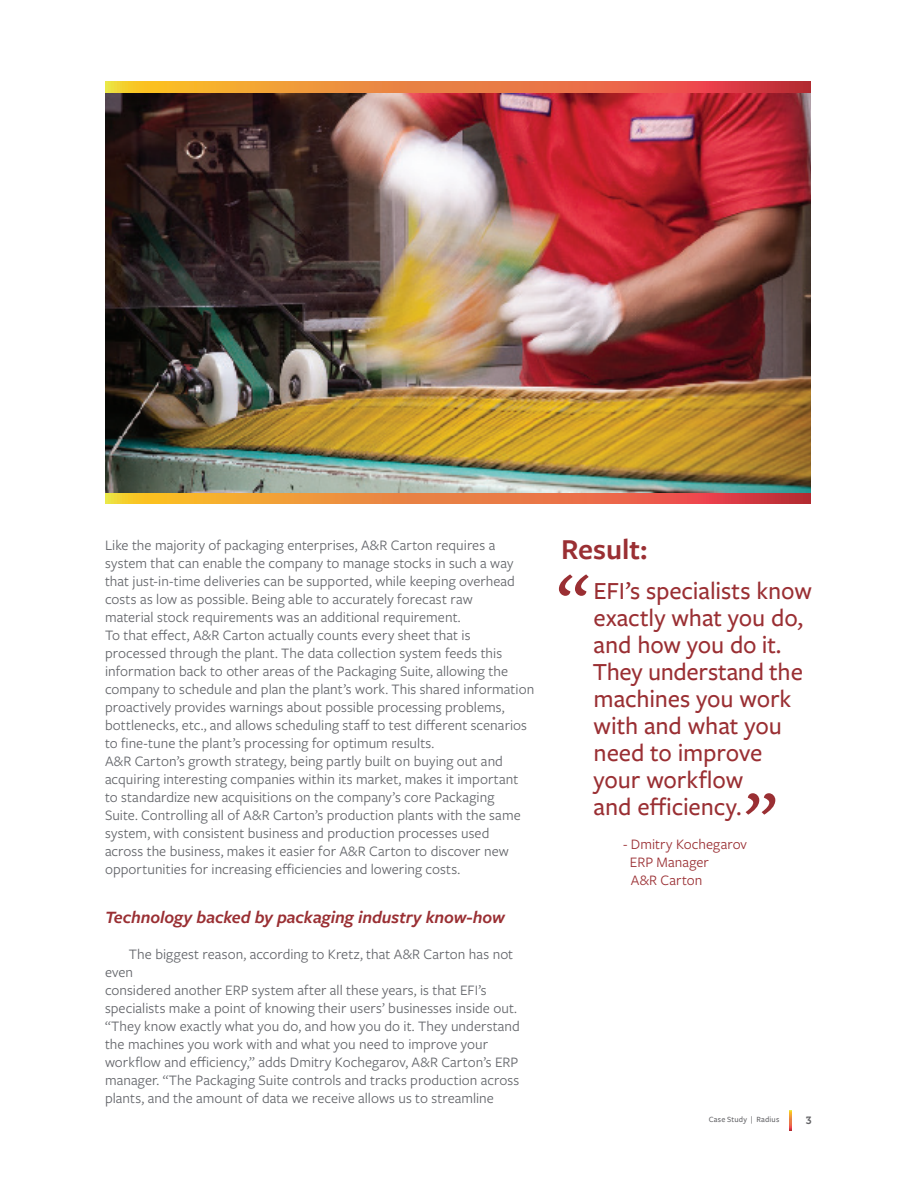
<style>
.page{position:relative;width:918px;height:1188px;background:#fff}
.page>*{position:absolute;margin:0;border:0;box-sizing:border-box;transform-origin:0 0}
.CODE__BACK_PAGE__B{font:500 75px "Freight Sans Pro";color:#9a2f33}
.CHALLENGE_SOLUTION{font:600 30px "Freight Sans Pro";color:#9a2f33}
.CHALLENGE_SOLUTION-2{font:500 25.5px/27px "Freight Sans Pro";letter-spacing:-.005em;color:#9a2f33}
.CODE__BACK_PAGE__B-2{font:italic 600 18px "Freight Sans Pro";letter-spacing:-.005em;color:#9a2f33}
.CODE__BACK_PAGE__B-3{font:15px/18px "Freight Sans Pro";letter-spacing:.005em;color:#63656a}
.CHALLENGE_SOLUTION-3{font:15px/18px "Freight Sans Pro";letter-spacing:.005em;color:#9a2f33}
.t1{font:10.5px "Museo 700";color:#636366}
.t2{font:500 8.25px "Freight Sans Pro";letter-spacing:.02em;color:#636366}
</style>
<div class="page">
<svg style="left:790px;top:1111px;width:2px;height:19px"></svg>
<svg style="left:105px;top:82px;width:706px;height:422px;background:#e17c42"></svg>
<img style="left:105px;top:94px;width:706px;height:398px">
<p class="CODE__BACK_PAGE__B-3" style="left:105px;top:536px;width:392px">Like the majority of packaging enterprises, A&amp;R Carton requires a</p>
<p class="CODE__BACK_PAGE__B-3" style="left:105px;top:554px;width:410px">system that can enable the company to manage stocks in such a way</p>
<p class="CODE__BACK_PAGE__B-3" style="left:105px;top:572px;width:411px">that just-in-time deliveries can be supported, while keeping overhead</p>
<p class="CODE__BACK_PAGE__B-3" style="left:105px;top:590px;width:369px">costs as low as possible. Being able to accurately forecast raw</p>
<p class="CODE__BACK_PAGE__B-3" style="left:105px;top:608px;width:357px">material stock requirements was an additional requirement.</p>
<p class="CODE__BACK_PAGE__B-3" style="left:105px;top:626px;width:367px">To that effect, A&amp;R Carton actually counts every sheet that is</p>
<p class="CODE__BACK_PAGE__B-3" style="left:105px;top:644px;width:399px">processed through the plant. The data collection system feeds this</p>
<p class="CODE__BACK_PAGE__B-3" style="left:105px;top:662px;width:405px">information back to other areas of the Packaging Suite, allowing the</p>
<p class="CODE__BACK_PAGE__B-3" style="left:105px;top:680px;width:431px">company to schedule and plan the plant’s work. This shared information</p>
<p class="CODE__BACK_PAGE__B-3" style="left:105px;top:698px;width:401px">proactively provides warnings about possible processing problems,</p>
<p class="CODE__BACK_PAGE__B-3" style="left:105px;top:716px;width:424px">bottlenecks, etc., and allows scheduling staff to test different scenarios</p>
<p class="CODE__BACK_PAGE__B-3" style="left:105px;top:734px;width:331px">to fine-tune the plant’s processing for optimum results.</p>
<p class="CODE__BACK_PAGE__B-3" style="left:105px;top:752px;width:400px">A&amp;R Carton’s growth strategy, being partly built on buying out and</p>
<p class="CODE__BACK_PAGE__B-3" style="left:105px;top:770px;width:415px">acquiring interesting companies within its market, makes it important</p>
<p class="CODE__BACK_PAGE__B-3" style="left:105px;top:788px;width:391px">to standardize new acquisitions on the company’s core Packaging</p>
<p class="CODE__BACK_PAGE__B-3" style="left:105px;top:806px;width:417px">Suite. Controlling all of A&amp;R Carton’s production plants with the same</p>
<p class="CODE__BACK_PAGE__B-3" style="left:105px;top:824px;width:386px">system, with consistent business and production processes used</p>
<p class="CODE__BACK_PAGE__B-3" style="left:105px;top:842px;width:405px">across the business, makes it easier for A&amp;R Carton to discover new</p>
<p class="CODE__BACK_PAGE__B-3" style="left:105px;top:860px;width:357px">opportunities for increasing efficiencies and lowering costs.</p>
<p class="CODE__BACK_PAGE__B-2" style="left:105px;top:905px;width:401px">Technology backed by packaging industry know-how</p>
<p class="CODE__BACK_PAGE__B-3" style="left:105px;top:944px;width:410px;text-indent:24px">The biggest reason, according to Kretz, that A&amp;R Carton has not even</p>
<p class="CODE__BACK_PAGE__B-3" style="left:105px;top:980px;width:383px">considered another ERP system after all these years, is that EFI’s</p>
<p class="CODE__BACK_PAGE__B-3" style="left:105px;top:998px;width:414px">specialists make a point of knowing their users’ businesses inside out.</p>
<p class="CODE__BACK_PAGE__B-3" style="left:105px;top:1016px;width:416px">“They know exactly what you do, and how you do it. They understand</p>
<p class="CODE__BACK_PAGE__B-3" style="left:105px;top:1034px;width:385px">the machines you work with and what you need to improve your</p>
<p class="CODE__BACK_PAGE__B-3" style="left:105px;top:1052px;width:415px">workflow and efficiency,” adds Dmitry Kochegarov, A&amp;R Carton’s ERP</p>
<p class="CODE__BACK_PAGE__B-3" style="left:105px;top:1070px;width:416px">manager. “The Packaging Suite controls and tracks production across</p>
<p class="CODE__BACK_PAGE__B-3" style="left:105px;top:1088px;width:390px">plants, and the amount of data we receive allows us to streamline</p>
<p class="CHALLENGE_SOLUTION" style="left:561px;top:529px;width:88px">Result:</p>
<p class="CHALLENGE_SOLUTION-2" style="left:594px;top:576px;width:220px">EFI’s specialists know</p>
<p class="CHALLENGE_SOLUTION-2" style="left:594px;top:603px;width:211px">exactly what you do,</p>
<p class="CHALLENGE_SOLUTION-2" style="left:594px;top:630px;width:189px">and how you do it.</p>
<p class="CHALLENGE_SOLUTION-2" style="left:593px;top:657px;width:212px">They understand the</p>
<p class="CHALLENGE_SOLUTION-2" style="left:594px;top:684px;width:199px">machines you work</p>
<p class="CHALLENGE_SOLUTION-2" style="left:594px;top:711px;width:190px">with and what you</p>
<p class="CHALLENGE_SOLUTION-2" style="left:594px;top:738px;width:170px">need to improve</p>
<p class="CHALLENGE_SOLUTION-2" style="left:594px;top:765px;width:151px">your workflow and efficiency.</p>
<p class="CHALLENGE_SOLUTION-3" style="left:630px;top:835px;width:119px;text-indent:-7px">- Dmitry Kochegarov<br>ERP Manager<br>A&amp;R Carton</p>
<p class="CODE__BACK_PAGE__B" style="left:557px;top:550px;width:34px">“</p>
<p class="CODE__BACK_PAGE__B" style="left:745px;top:769px;width:34px">”</p>
<p class="t2" style="left:709px;top:1114px;width:72px">Case Study | Radius</p>
<p class="t1" style="left:806px;top:1114px;width:7px">3</p>
</div>
